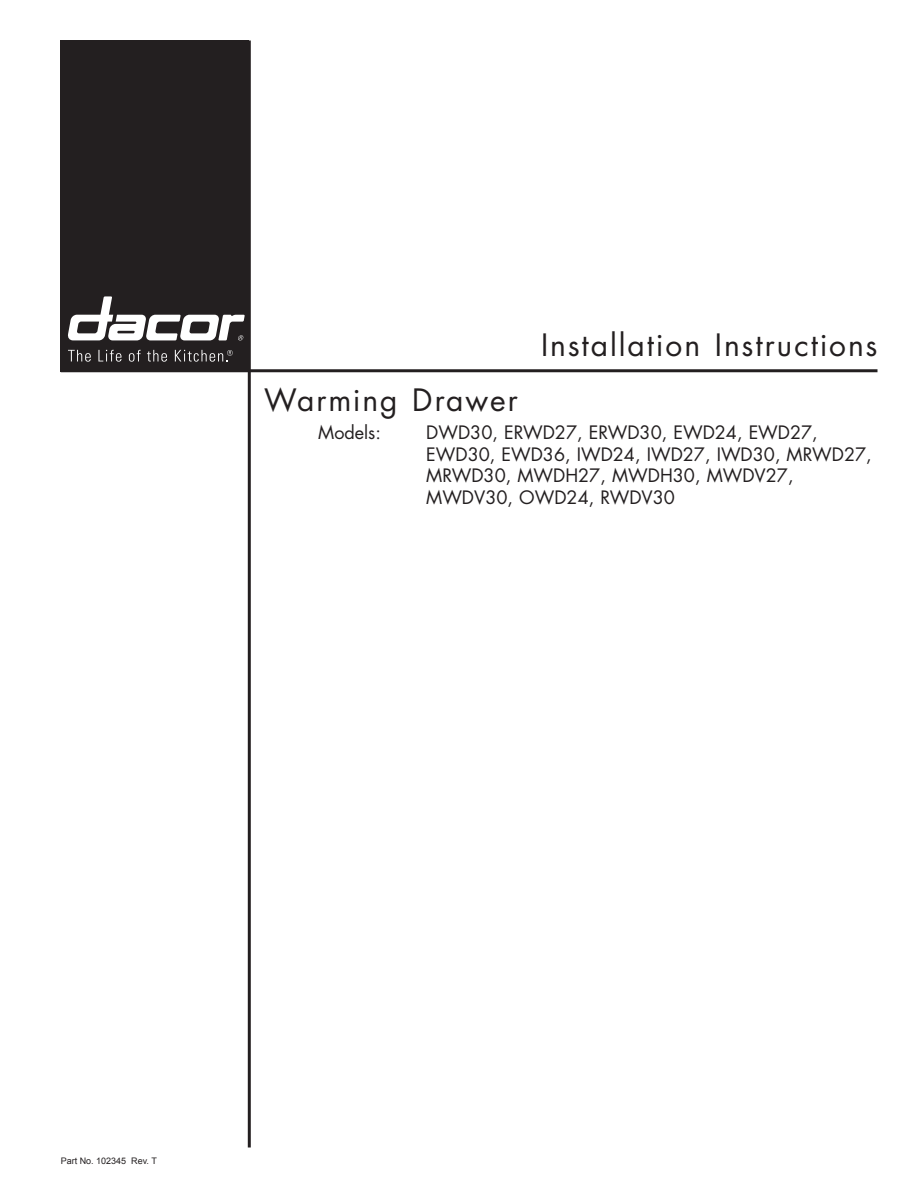
<style>
.page{position:relative;width:918px;height:1188px;background:#fff}
.page>*{position:absolute;margin:0;border:0;box-sizing:border-box;transform-origin:0 0}
.t1{font:30px "Futura Std";letter-spacing:.065em;color:#231f20}
.t2{font:18px/21.6px "Futura Std";color:#231f20}
.t3{font:9px "Arial";color:#231f20}
</style>
<div class="page">
<div style="left:61px;top:40px;width:188px;height:332px;background:#231f20"></div>
<hr style="left:248px;top:40px;width:3px;height:1108px;background:#231f20">
<hr style="left:61px;top:369px;width:817px;height:3px;background:#231f20">
<svg style="left:68px;top:350px;width:23px;height:12px"></svg>
<svg style="left:98px;top:350px;width:23px;height:12px"></svg>
<svg style="left:129px;top:350px;width:12px;height:12px"></svg>
<svg style="left:147px;top:350px;width:20px;height:12px"></svg>
<svg style="left:175px;top:350px;width:58px;height:12px"></svg>
<svg style="left:68px;top:296px;width:177px;height:44px"></svg>
<h1 class="t1" style="left:541px;top:326px;width:338px">Installation Instructions</h1>
<h1 class="t1" style="left:264px;top:381px;width:255px">Warming Drawer</h1>
<p class="t2" style="left:318px;top:422px;width:64px">Models:</p>
<p class="t2" style="left:426px;top:422px;width:447px">DWD30, ERWD27, ERWD30, EWD24, EWD27, EWD30, EWD36, IWD24, IWD27, IWD30, MRWD27, MRWD30, MWDH27, MWDH30, MWDV27, MWDV30, OWD24, RWDV30</p>
<p class="t3" style="left:61px;top:1155px;width:98px">Part No. 102345 Rev. T</p>
</div>
